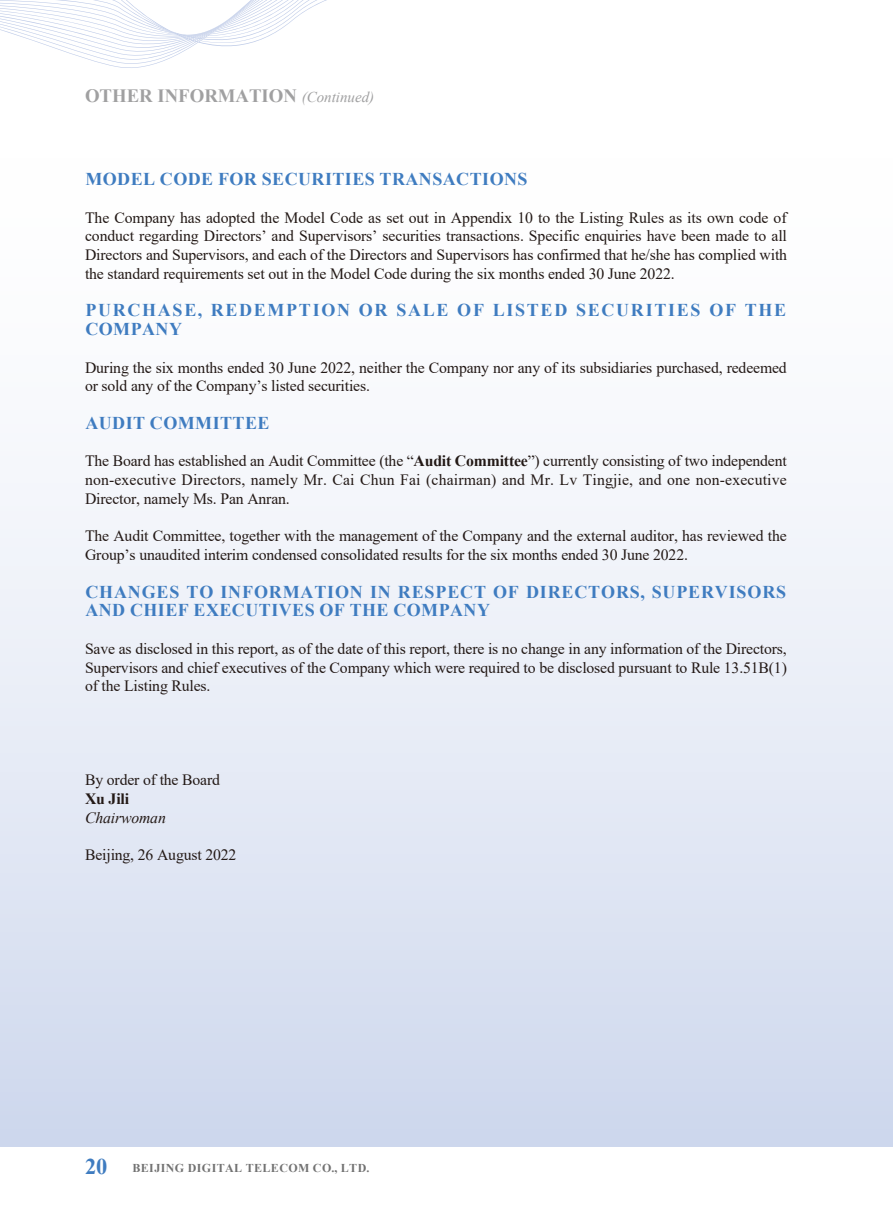
<style>
.page{position:relative;width:893px;height:1212px;background:#fff}
.page>*{position:absolute;margin:0;border:0;box-sizing:border-box;transform-origin:0 0}
.t1{font:700 18.75px "Times New Roman";color:#a0a0a1}
.t2{font:700 18px/18.8px "Times New Roman";letter-spacing:.045em;color:#3f7cc0}
.t3{font:700 18px/18.8px "Times New Roman";letter-spacing:.095em;color:#3f7cc0}
.t4{font:700 18px "Times New Roman";letter-spacing:.025em;color:#3f7cc0}
.t5{font:15.75px/18.8px "Times New Roman";letter-spacing:-.01em;color:#231916;text-align:justify}
.t6{font:italic 15.75px "Times New Roman";letter-spacing:-.01em;color:#231916}
.t7{font:700 15.75px "Times New Roman";letter-spacing:-.01em;color:#231916}
.t8{font:700 12px "Times New Roman";letter-spacing:.035em;color:#727272}
.s1{font-weight:400;font-style:italic;font-size:15px}
.s2{font-weight:700}
.s3{font-size:22.5px;color:#3f7cc0}
</style>
<div class="page">
<div style="left:0;top:0;width:893px;height:1147px;background:linear-gradient(to bottom,#fff,#d2dbef)"></div>
<svg style="left:0;top:0;width:526px;height:68px"></svg>
<p class="t1" style="left:85px;top:82px;width:291px">OTHER INFORMATION <span class="s1">(Continued)</span></p>
<p class="t4" style="left:85px;top:166px;width:444px">MODEL CODE FOR SECURITIES TRANSACTIONS</p>
<p class="t5" style="left:85px;top:207px;width:704px">The Company has adopted the Model Code as set out in Appendix 10 to the Listing Rules as its own code of conduct regarding Directors’ and Supervisors’ securities transactions. Specific enquiries have been made to all Directors and Supervisors, and each of the Directors and Supervisors has confirmed that he/she has complied with the standard requirements set out in the Model Code during the six months ended 30 June 2022.</p>
<p class="t3" style="left:85px;top:300px;width:702px">PURCHASE, REDEMPTION OR SALE OF LISTED SECURITIES OF THE<br>COMPANY</p>
<p class="t5" style="left:85px;top:357px;width:703px">During the six months ended 30 June 2022, neither the Company nor any of its subsidiaries purchased, redeemed or sold any of the Company’s listed securities.</p>
<p class="t4" style="left:85px;top:410px;width:186px">AUDIT COMMITTEE</p>
<p class="t5" style="left:85px;top:451px;width:703px">The Board has established an Audit Committee (the “<span class="s2">Audit Committee</span>”) currently consisting of two independent non-executive Directors, namely Mr. Cai Chun Fai (chairman) and Mr. Lv Tingjie, and one non-executive Director, namely Ms. Pan Anran.</p>
<p class="t5" style="left:85px;top:526px;width:703px">The Audit Committee, together with the management of the Company and the external auditor, has reviewed the<br>Group’s unaudited interim condensed consolidated results for the six months ended 30 June 2022.</p>
<p class="t2" style="left:85px;top:582px;width:702px">CHANGES TO INFORMATION IN RESPECT OF DIRECTORS, SUPERVISORS<br>AND CHIEF EXECUTIVES OF THE COMPANY</p>
<p class="t5" style="left:85px;top:639px;width:703px">Save as disclosed in this report, as of the date of this report, there is no change in any information of the Directors, Supervisors and chief executives of the Company which were required to be disclosed pursuant to Rule 13.51B(1) of the Listing Rules.</p>
<p class="t5" style="left:85px;top:770px;width:137px">By order of the Board</p>
<p class="t7" style="left:85px;top:787px;width:46px">Xu Jili</p>
<p class="t6" style="left:85px;top:806px;width:82px">Chairwoman</p>
<p class="t5" style="left:85px;top:845px;width:153px">Beijing, 26 August 2022</p>
<p class="t8" style="left:85px;top:1159px;width:286px"><span class="s3">20</span> BEIJING DIGITAL TELECOM CO., LTD.</p>
</div>
